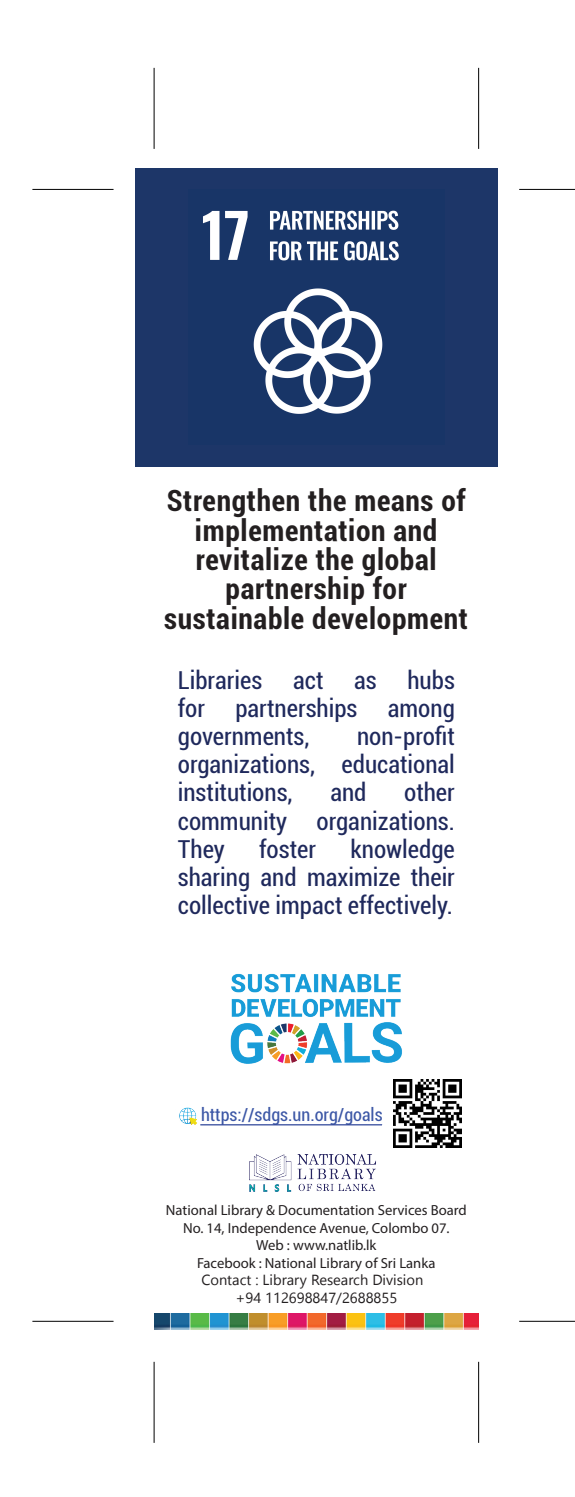
<style>
.page{position:relative;width:575px;height:1497px;background:#fff}
.page>*{position:absolute;margin:0;border:0;box-sizing:border-box;transform-origin:0 0}
.t1{font:700 condensed 29.25px/29.2px "Roboto";letter-spacing:.025em;color:#231f20;text-align:center}
.t2{font:condensed 24.75px/28.1px "Roboto";color:#1f295c;text-align:justify}
.t3{font:condensed 18px "Roboto";color:#3c57a6}
.t4{font:14.62px/17.6px "Myriad Pro";color:#231f20;text-align:center}
.t5{font:14.62px/17.6px "Nirmala UI";color:#231f20;text-align:center}
</style>
<div class="page">
<div style="left:135px;top:168px;width:362px;height:298px;background:#1d3668"></div>
<img style="left:230px;top:973px;width:172px;height:91px">
<img style="left:249px;top:1154px;width:127px;height:38px">
<img style="left:154px;top:1313px;width:324px;height:15px">
<img style="left:203px;top:210px;width:196px;height:204px">
<img style="left:179px;top:1107px;width:25px;height:19px">
<hr style="left:200px;top:1124px;width:181px;height:1px;background:#253c94">
<img style="left:393px;top:1079px;width:68px;height:68px">
<hr style="left:153px;top:68px;width:1px;height:81px;background:#000">
<hr style="left:32px;top:189px;width:81px;height:1px;background:#000">
<hr style="left:32px;top:1320px;width:81px;height:1px;background:#000">
<hr style="left:153px;top:1361px;width:1px;height:81px;background:#000">
<hr style="left:477px;top:68px;width:1px;height:81px;background:#000">
<hr style="left:518px;top:189px;width:56px;height:1px;background:#000">
<hr style="left:518px;top:1320px;width:56px;height:1px;background:#000">
<hr style="left:477px;top:1361px;width:1px;height:81px;background:#000">
<p class="t1" style="left:164px;top:485px;width:305px">Strengthen the means of implementation and revitalize the global partnership for sustainable development</p>
<p class="t2" style="left:178px;top:665px;width:278px">Libraries act as hubs for partnerships among governments,</p>
<p class="t2" style="left:178px;top:721px;width:278px;text-indent:179px">non-profit organizations, educational institutions,</p>
<p class="t2" style="left:178px;top:777px;width:278px;text-indent:226px">other community organizations.<br>They</p>
<p class="t2" style="left:330px;top:777px;width:38px">and</p>
<p class="t2" style="left:259px;top:834px;width:58px">foster</p>
<p class="t2" style="left:178px;top:834px;width:278px;text-indent:172px">knowledge sharing and maximize their collective impact effectively.</p>
<p class="t3" style="left:201px;top:1102px;width:183px">https://sdgs.un.org/goals</p>
<p class="t4" style="left:166px;top:1201px;width:302px">National Library &amp; Documentation Services Board No. 14, Independence Avenue, Colombo 07.<br>Web : www.natlib.lk<br>Facebook : National Library of Sri Lanka</p>
<p class="t5" style="left:201px;top:1270px;width:223px">Contact : Library Research Division +94 112698847/2688855</p>
</div>
